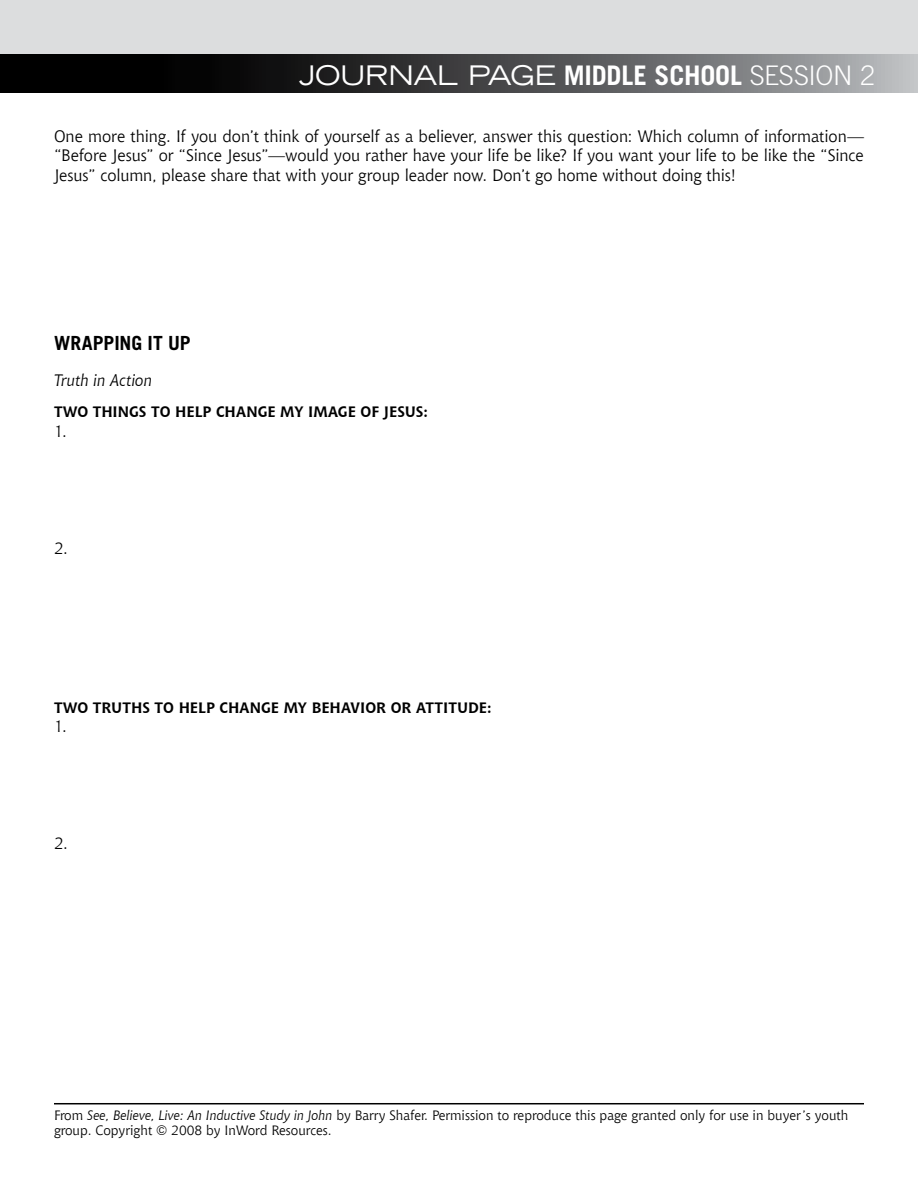
<style>
.page{position:relative;width:918px;height:1188px;background:#fff}
.page>*{position:absolute;margin:0;border:0;box-sizing:border-box;transform-origin:0 0}
.t1{font:700 27px "Trade Gothic LT Std";letter-spacing:-.005em;color:#fff}
.t2{font:700 19.5px "Trade Gothic LT Std";color:#000}
.t3{font:16.5px/19.5px "Chianti BT";letter-spacing:-.005em;color:#000;text-align:justify}
.t4{font:italic 16.5px "Chianti BT";color:#000}
.t5{font:700 15px "Chianti BT";color:#000}
.t6{font:13.5px/15px "Chianti BT";color:#000}
.s1{font-weight:400;font-stretch:expanded}
.s2{font-weight:300}
.s3{font-style:italic}
</style>
<div class="page">
<hr style="left:54px;top:1103px;width:810px;height:1px;background:#000">
<div style="left:0;top:0;width:918px;height:75px;background:#dcddde"></div>
<svg style="left:0;top:54px;width:918px;height:38px;background:#434445"></svg>
<h1 class="t1" style="left:299px;top:58px;width:578px"><span class="s1">JOURNAL PAGE</span> MIDDLE SCHOOL <span class="s2">SESSION 2</span></h1>
<p class="t3" style="left:54px;top:126px;width:811px">One more thing. If you don’t think of yourself as a believer, answer this question: Which column of information— “Before Jesus” or “Since Jesus”—would you rather have your life be like? If you want your life to be like the “Since Jesus” column, please share that with your group leader now. Don’t go home without doing this!</p>
<p class="t2" style="left:54px;top:331px;width:138px">WRAPPING IT UP</p>
<p class="t4" style="left:54px;top:370px;width:100px">Truth in Action</p>
<p class="t5" style="left:54px;top:403px;width:49px">TWO THINGS</p>
<p class="t5" style="left:151px;top:403px;width:76px">TOHELP CHANGE</p>
<p class="t5" style="left:280px;top:403px;width:39px">MY IMAGE</p>
<p class="t5" style="left:361px;top:403px;width:38px">OF JESUS</p>
<p class="t5" style="left:423px;top:403px;width:6px">:</p>
<p class="t3" style="left:54px;top:421px;width:14px">1.</p>
<p class="t3" style="left:54px;top:538px;width:15px">2.</p>
<p class="t5" style="left:54px;top:698px;width:50px">TWO TRUTHS</p>
<p class="t5" style="left:155px;top:698px;width:76px">TOHELP CHANGE</p>
<p class="t5" style="left:284px;top:698px;width:39px">MY BEHAVIOR</p>
<p class="t5" style="left:391px;top:698px;width:36px">OR ATTITUDE</p>
<p class="t5" style="left:487px;top:698px;width:6px">:</p>
<p class="t3" style="left:54px;top:716px;width:14px">1.</p>
<p class="t3" style="left:54px;top:833px;width:15px">2.</p>
<p class="t6" style="left:54px;top:1108px;width:796px">From <span class="s3">See, Believe, Live: An Inductive Study in John</span> by Barry Shafer. Permission to reproduce this page granted only for use in buyer’s youth group. Copyright © 2008 by InWord Resources.</p>
</div>
